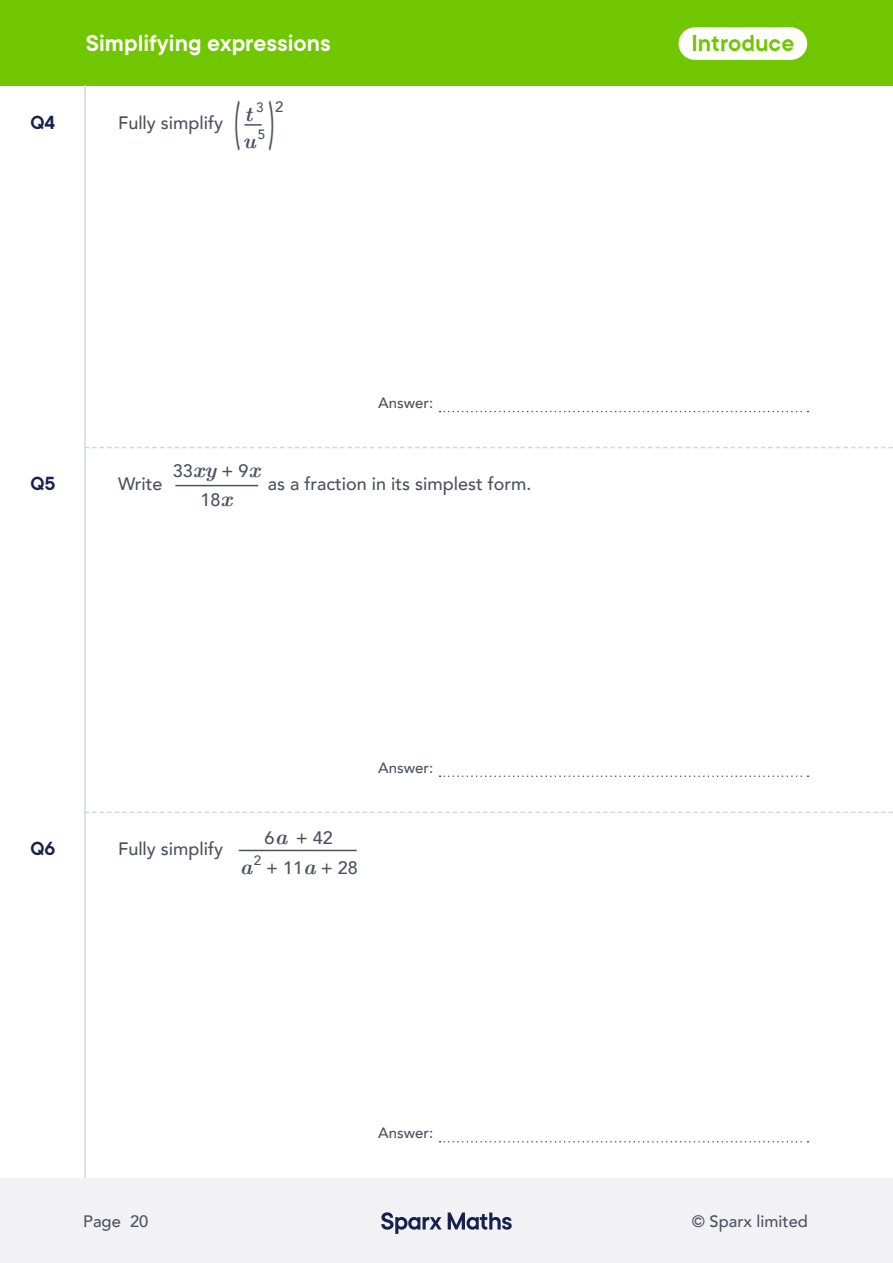
<style>
.page{position:relative;width:893px;height:1263px;background:#fff}
.page>*{position:absolute;margin:0;border:0;box-sizing:border-box;transform-origin:0 0}
.t1{font:500 56.7px "Avenir";color:#4d5261;scale:.37 1}
.t2{font:600 25.5px "TT Commons";color:#fff}
.t3{font:600 25.5px "TT Commons";color:#70c700}
.t4{font:600 21px "TT Commons";color:#17214f}
.t5{font:italic 700 21px/27px "CMU Serif";color:#4d5261}
.t6{font:500 18px/28.5px "Avenir";color:#4d5261;text-align:center}
.t7{font:500 16.5px "Avenir";color:#4d5261}
.t8{font:500 15px "Avenir";color:#4d5261}
.s1{font-family:"CMU Serif";font-weight:700;font-style:italic;font-size:21px}
</style>
<div class="page">
<div style="left:0;top:1178px;width:893px;height:85px;background:#f2f2f5"></div>
<svg style="left:381px;top:1212px;width:61px;height:22px"></svg>
<svg style="left:448px;top:1212px;width:64px;height:18px"></svg>
<div style="left:0;top:0;width:893px;height:85px;background:#70c700"></div>
<hr style="left:84px;top:85px;width:2px;height:1093px;background:#d4d6e0">
<svg style="left:86px;top:447px;width:807px;height:1px"></svg>
<svg style="left:86px;top:812px;width:807px;height:1px"></svg>
<div style="left:679px;top:27px;width:128px;height:33px;background:#fff;border-radius:16px"></div>
<hr style="left:175px;top:485px;width:83px;height:1px;background:#4d5261">
<hr style="left:239px;top:850px;width:118px;height:1px;background:#4d5261">
<svg style="left:244px;top:124px;width:18px;height:2px"></svg>
<svg style="left:440px;top:775px;width:368px;height:2px"></svg>
<svg style="left:440px;top:411px;width:368px;height:1px"></svg>
<svg style="left:440px;top:1141px;width:368px;height:1px"></svg>
<p class="t4" style="left:31px;top:111px;width:26px">Q4</p>
<h2 class="t2" style="left:86px;top:29px;width:247px">Simplifying expressions</h2>
<p class="t6" style="left:118px;top:108px;width:107px">Fully simplify</p>
<h1 class="t1" style="left:234px;top:74px;width:109px">( )</h1>
<p class="t8" style="left:275px;top:94px;width:10px">2</p>
<p class="t5" style="left:243px;top:99px;width:24px">t<sup>3 </sup>u<sup>5</sup></p>
<p class="t4" style="left:30px;top:472px;width:26px">Q5</p>
<p class="t8" style="left:378px;top:390px;width:57px">Answer:</p>
<p class="t6" style="left:173px;top:456px;width:89px">33<span class="s1">xy</span> + 9<span class="s1">x<br></span>18<span class="s1">x</span></p>
<p class="t6" style="left:118px;top:468px;width:46px">Write</p>
<p class="t6" style="left:268px;top:468px;width:265px">as a fraction in its simplest form.</p>
<h2 class="t3" style="left:691px;top:29px;width:104px">Introduce</h2>
<p class="t4" style="left:30px;top:837px;width:26px">Q6</p>
<p class="t8" style="left:378px;top:755px;width:57px">Answer:</p>
<p class="t6" style="left:118px;top:833px;width:107px">Fully simplify</p>
<p class="t6" style="left:265px;top:822px;width:70px">6<span class="s1">a</span> + 42</p>
<p class="t5" style="left:240px;top:853px;width:23px">a<sup>2</sup></p>
<p class="t6" style="left:266px;top:852px;width:93px">+ 11<span class="s1">a</span> + 28</p>
<p class="t8" style="left:378px;top:1120px;width:57px">Answer:</p>
<p class="t7" style="left:83px;top:1206px;width:67px">Page 20</p>
<p class="t7" style="left:692px;top:1206px;width:118px">© Sparx limited</p>
</div>
